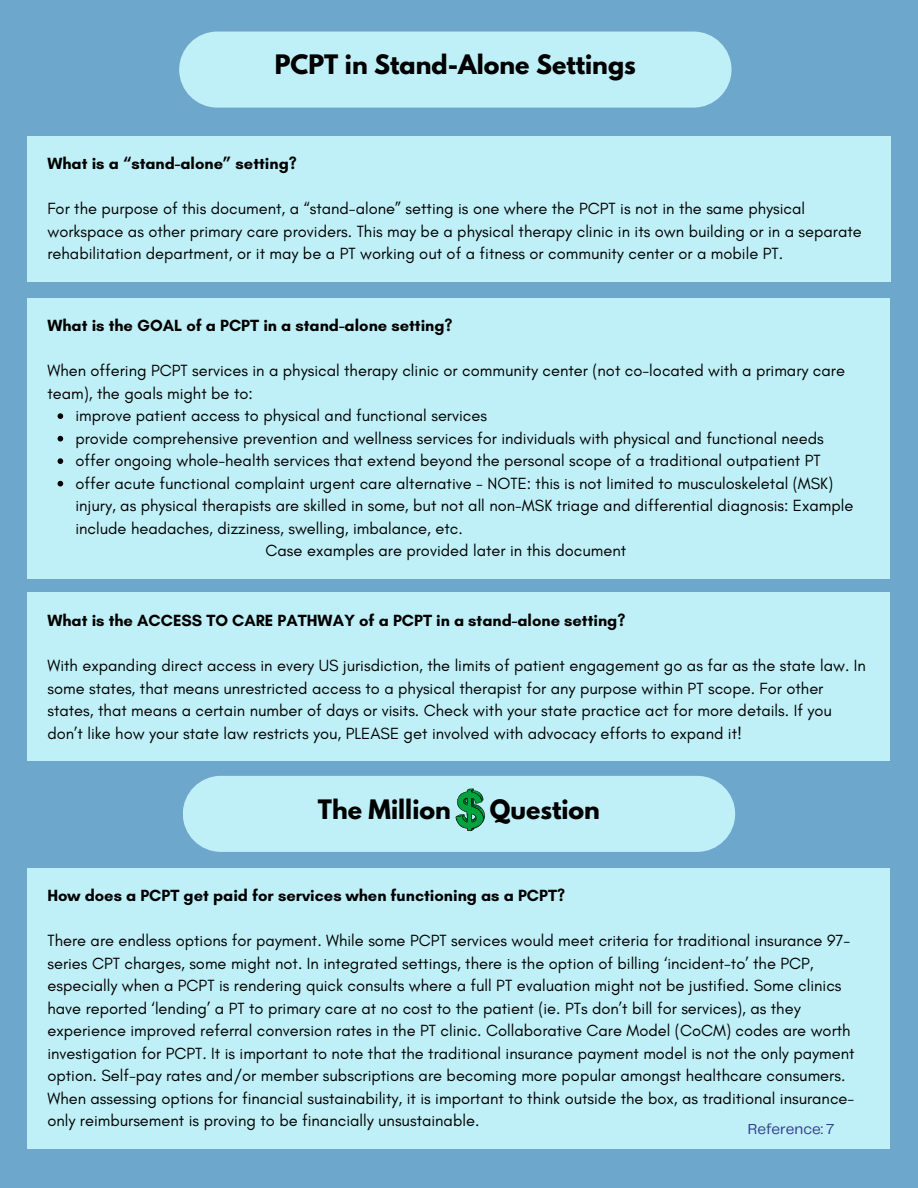
<style>
.page{position:relative;width:918px;height:1188px;background:#6da7cc}
.page>*{position:absolute;margin:0;border:0;box-sizing:border-box;transform-origin:0 0}
.t1{font:700 23.7px "League Spartan";color:#000}
.t2{font:16.5px/22.5px "Glacial Indifference";color:#000}
.t3{font:700 16.5px "Glacial Indifference";color:#000}
.t4{font:15px "Telegraf";color:#2d3988}
</style>
<div class="page">
<div style="left:27px;top:298px;width:863px;height:281px;background:#c0f0f7"></div>
<svg style="left:58px;top:413px;width:5px;height:6px"></svg>
<svg style="left:58px;top:436px;width:5px;height:5px"></svg>
<svg style="left:58px;top:458px;width:5px;height:6px"></svg>
<svg style="left:58px;top:481px;width:5px;height:5px"></svg>
<div style="left:27px;top:136px;width:864px;height:146px;background:#c0f0f7"></div>
<div style="left:27px;top:593px;width:863px;height:168px;background:#c0f0f7"></div>
<div style="left:27px;top:868px;width:863px;height:281px;background:#c0f0f7"></div>
<div style="left:179px;top:32px;width:553px;height:76px;background:#c0f0f7;border-radius:38px"></div>
<div style="left:183px;top:776px;width:552px;height:76px;background:#c0f0f7;border-radius:38px"></div>
<svg style="left:455px;top:789px;width:30px;height:42px"></svg>
<p class="t1" style="left:275px;top:53px;width:363px">PCPT in Stand-Alone Settings</p>
<p class="t3" style="left:47px;top:154px;width:251px">What is a “stand-alone” setting?</p>
<p class="t2" style="left:47px;top:197px;width:816px">For the purpose of this document, a “stand-alone” setting is one where the PCPT is not in the same physical workspace as other primary care providers. This may be a physical therapy clinic in its own building or in a separate rehabilitation department, or it may be a PT working out of a fitness or community center or a mobile PT.</p>
<h1 class="t3" style="left:47px;top:316px;width:407px">What is the GOAL of a PCPT in a stand-alone setting?</h1>
<h2 class="t2" style="left:47px;top:359px;width:799px">When offering PCPT services in a physical therapy clinic or community center (not co-located with a primary care team), the goals might be to:</h2>
<p class="t2" style="left:75px;top:404px;width:413px">improve patient access to physical and functional services</p>
<h2 class="t2" style="left:75px;top:427px;width:750px">provide comprehensive prevention and wellness services for individuals with physical and functional needs</h2>
<p class="t2" style="left:75px;top:449px;width:747px">offer ongoing whole-health services that extend beyond the personal scope of a traditional outpatient PT</p>
<p class="t2" style="left:75px;top:472px;width:779px">offer acute functional complaint urgent care alternative - NOTE: this is not limited to musculoskeletal (MSK) injury, as physical therapists are skilled in some, but not all non-MSK triage and differential diagnosis: Example include headaches, dizziness, swelling, imbalance, etc.</p>
<p class="t2" style="left:266px;top:539px;width:362px">Case examples are provided later in this document</p>
<p class="t3" style="left:47px;top:611px;width:580px">What is the ACCESS TO CARE PATHWAY of a PCPT in a stand-alone setting?</p>
<h2 class="t2" style="left:47px;top:654px;width:820px">With expanding direct access in every US jurisdiction, the limits of patient engagement go as far as the state law. In some states, that means unrestricted access to a physical therapist for any purpose within PT scope. For other states, that means a certain number of days or visits. Check with your state practice act for more details. If you don’t like how your state law restricts you, PLEASE get involved with advocacy efforts to expand it!</h2>
<h2 class="t1" style="left:318px;top:797px;width:134px">The Million</h2>
<h2 class="t1" style="left:490px;top:797px;width:112px">Question</h2>
<p class="t3" style="left:47px;top:886px;width:519px">How does a PCPT get paid for services when functioning as a PCPT?</p>
<h1 class="t2" style="left:47px;top:929px;width:809px">There are endless options for payment. While some PCPT services would meet criteria for traditional insurance 97- series CPT charges, some might not. In integrated settings, there is the option of billing ‘incident-to’ the PCP, especially when a PCPT is rendering quick consults where a full PT evaluation might not be justified. Some clinics have reported ‘lending’ a PT to primary care at no cost to the patient (ie. PTs don’t bill for services), as they experience improved referral conversion rates in the PT clinic. Collaborative Care Model (CoCM) codes are worth investigation for PCPT. It is important to note that the traditional insurance payment model is not the only payment option. Self-pay rates and/or member subscriptions are becoming more popular amongst healthcare consumers.<br>When assessing options for financial sustainability, it is important to think outside the box, as traditional insurance&shy;only reimbursement is proving to be financially unsustainable.</h1>
<p class="t4" style="left:748px;top:1122px;width:88px">Reference: 7</p>
</div>
